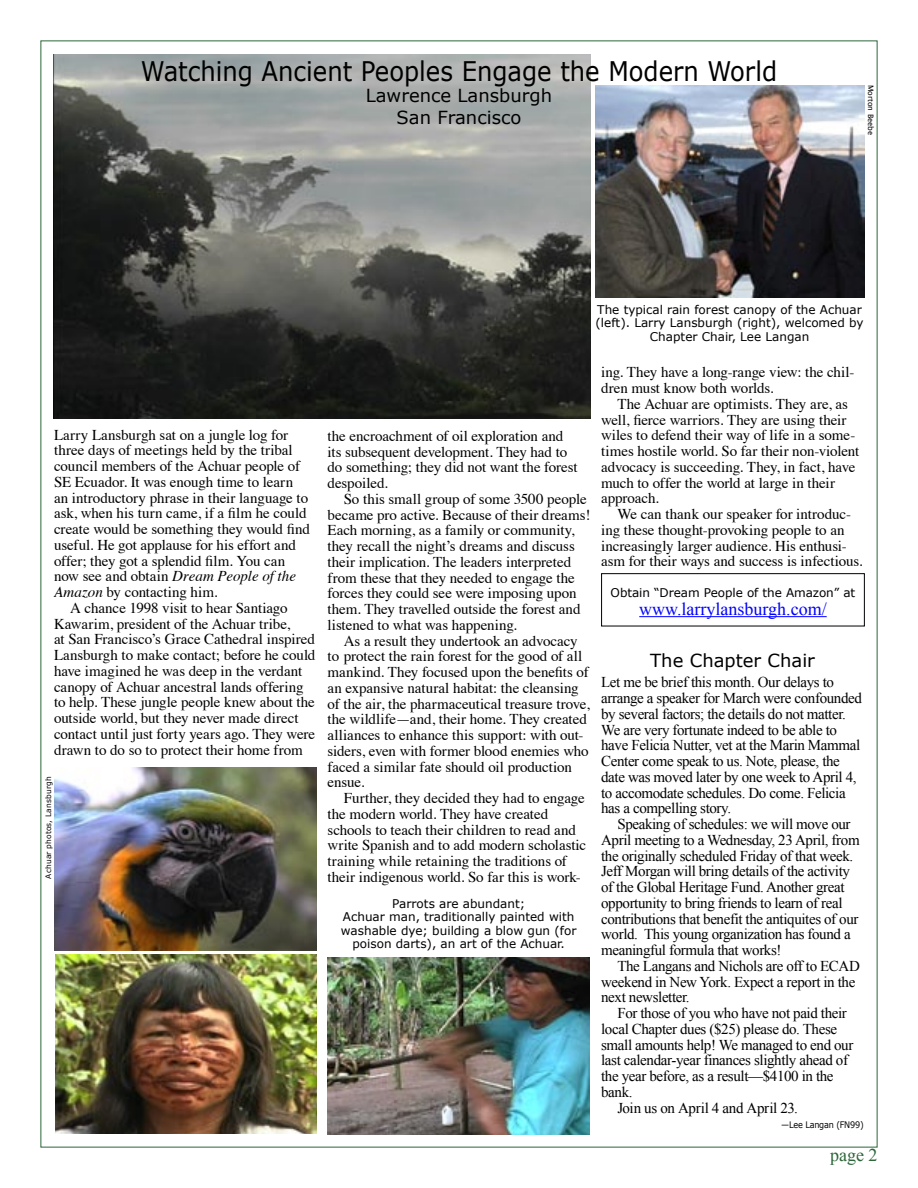
<style>
.page{position:relative;width:918px;height:1188px;background:#fff}
.page>*{position:absolute;margin:0;border:0;box-sizing:border-box;transform-origin:0 0}
.t1{font:27px "Verdana";color:#000;scale:.9 1}
.t2{font:18px "Verdana";color:#000}
.main_text{font:18px "Times New Roman";color:#00f}
.t3{font:18px "Times New Roman";color:#2c6639}
.main_text-2{font:15px/15.8px "Times";letter-spacing:-.005em;color:#000}
.main_text-3{font:15px/15.8px "Times New Roman";letter-spacing:-.025em;color:#000}
.main_text-4{font:12px/13.5px "Verdana";color:#000;text-align:center}
.main_text-5{font:9px "Verdana";letter-spacing:-.025em;color:#000;scale:.9 1}
.main_text-6{font:7.5px "Verdana";letter-spacing:.025em;color:#000}
.t4{font:7.5px "Lucida Grande";color:#000}
.s1{font-style:italic}
</style>
<div class="page">
<hr style="left:639px;top:616px;width:188px;height:1px;background:#00f">
<div style="left:601px;top:573px;width:264px;height:53px;border:1px solid #000"></div>
<img style="left:328px;top:958px;width:262px;height:176px">
<img style="left:56px;top:954px;width:261px;height:180px">
<img style="left:54px;top:768px;width:263px;height:182px">
<img style="left:54px;top:54px;width:536px;height:365px">
<img style="left:595px;top:85px;width:270px;height:213px">
<p class="t1" style="left:141px;top:54px;width:709px">Watching Ancient Peoples Engage the Modern World</p>
<p class="t2" style="left:366px;top:84px;width:188px">Lawrence Lansburgh</p>
<p class="t2" style="left:397px;top:106px;width:126px">San Francisco</p>
<p class="t4" style="left:875px;top:85px;width:52px;rotate:90deg">Morton Beebe</p>
<p class="main_text-2" style="left:54px;top:425px;width:257px">Larry Lansburgh sat on a jungle log for three days of meetings held by the tribal council members of the Achuar people of SE Ecuador. It was enough time to learn an introductory phrase in their language to ask, when his turn came, if a film he could create would be something they would find useful. He got applause for his effort and offer; they got a splendid film. You can now see and obtain <span class="s1">Dream People of the Amazon</span> by contacting him.</p>
<p class="main_text-2" style="left:54px;top:599px;width:238px;text-align:right">A chance 1998 visit to hear Santiago<br>Kawarim, president of the Achuar tribe,</p>
<p class="main_text-2" style="left:54px;top:630px;width:263px">at San Francisco’s Grace Cathedral inspired Lansburgh to make contact; before he could have imagined he was deep in the verdant canopy of Achuar ancestral lands offering to help. These jungle people knew about the outside world, but they never made direct contact until just forty years ago. They were drawn to do so to protect their home from</p>
<p class="main_text-6" style="left:44px;top:879px;width:104px;rotate:-90deg">Achuar photos, Lansburgh</p>
<p class="main_text-4" style="left:596px;top:303px;width:270px">The typical rain forest canopy of the Achuar (left). Larry Lansburgh (right), welcomed by<br>Chapter Chair, Lee Langan</p>
<p class="main_text-2" style="left:328px;top:427px;width:252px">the encroachment of oil exploration and its subsequent development. They had to do something; they did not want the forest despoiled.</p>
<p class="main_text-2" style="left:328px;top:490px;width:264px;text-indent:16px">So this small group of some 3500 people became pro active. Because of their dreams!<br>Each morning, as a family or community, they recall the night’s dreams and discuss their implication. The leaders interpreted from these that they needed to engage the forces they could see were imposing upon them. They travelled outside the forest and listened to what was happening.</p>
<p class="main_text-2" style="left:328px;top:631px;width:264px;text-indent:16px">As a result they undertook an advocacy to protect the rain forest for the good of all mankind. They focused upon the benefits of an expansive natural habitat: the cleansing of the air, the pharmaceutical treasure trove, the wildlife—and, their home. They created alliances to enhance this support: with out&shy;siders, even with former blood enemies who faced a similar fate should oil production ensue.</p>
<p class="main_text-2" style="left:328px;top:789px;width:260px;text-indent:16px">Further, they decided they had to engage the modern world. They have created schools to teach their children to read and write Spanish and to add modern scholastic training while retaining the traditions of their indigenous world. So far this is work-</p>
<p class="main_text-4" style="left:392px;top:897px;width:134px">Parrots are abundant;</p>
<p class="main_text-4" style="left:341px;top:911px;width:237px">Achuar man, traditionally painted with washable dye; building a blow gun (for poison darts), an art of the Achuar.</p>
<p class="main_text-2" style="left:601px;top:363px;width:255px">ing. They have a long-range view: the chil&shy;dren must know both worlds.</p>
<p class="main_text-2" style="left:601px;top:395px;width:260px;text-indent:16px">The Achuar are optimists. They are, as well, fierce warriors. They are using their wiles to defend their way of life in a some&shy;times hostile world. So far their non-violent advocacy is succeeding. They, in fact, have much to offer the world at large in their approach.</p>
<p class="main_text-2" style="left:601px;top:505px;width:263px;text-indent:16px">We can thank our speaker for introduc&shy;ing these thought-provoking people to an increasingly larger audience. His enthusi&shy;asm for their ways and success is infectious.</p>
<p class="main_text-4" style="left:611px;top:586px;width:246px">Obtain “Dream People of the Amazon” at</p>
<p class="main_text" style="left:639px;top:597px;width:189px">www.larrylansburgh.com/</p>
<p class="t2" style="left:650px;top:649px;width:166px">The Chapter Chair</p>
<p class="main_text-3" style="left:601px;top:674px;width:262px">Let me be brief this month. Our delays to arrange a speaker for March were confounded by several factors; the details do not matter.<br>We are very fortunate indeed to be able to have Felicia Nutter, vet at the Marin Mammal Center come speak to us. Note, please, the date was moved later by one week to April 4, to accomodate schedules. Do come. Felicia has a compelling story.</p>
<p class="main_text-3" style="left:601px;top:816px;width:260px;text-indent:16px">Speaking of schedules: we will move our April meeting to a Wednesday, 23 April, from the originally scheduled Friday of that week.<br>Jeff Morgan will bring details of the activity of the Global Heritage Fund. Another great opportunity to bring friends to learn of real contributions that benefit the antiquites of our world. This young organization has found a meaningful formula that works!</p>
<p class="main_text-3" style="left:601px;top:958px;width:260px;text-indent:16px">The Langans and Nichols are off to ECAD weekend in New York. Expect a report in the next newsletter.</p>
<p class="main_text-3" style="left:601px;top:1005px;width:254px;text-indent:16px">For those of you who have not paid their local Chapter dues ($25) please do. These small amounts help! We managed to end our last calendar-year finances slightly ahead of the year before, as a result—$4100 in the bank.</p>
<p class="main_text-3" style="left:617px;top:1100px;width:182px">Join us on April 4 and April 23.</p>
<p class="main_text-5" style="left:781px;top:1119px;width:93px">—Lee Langan (FN99)</p>
<p class="t3" style="left:830px;top:1143px;width:49px">page 2</p>
</div>
